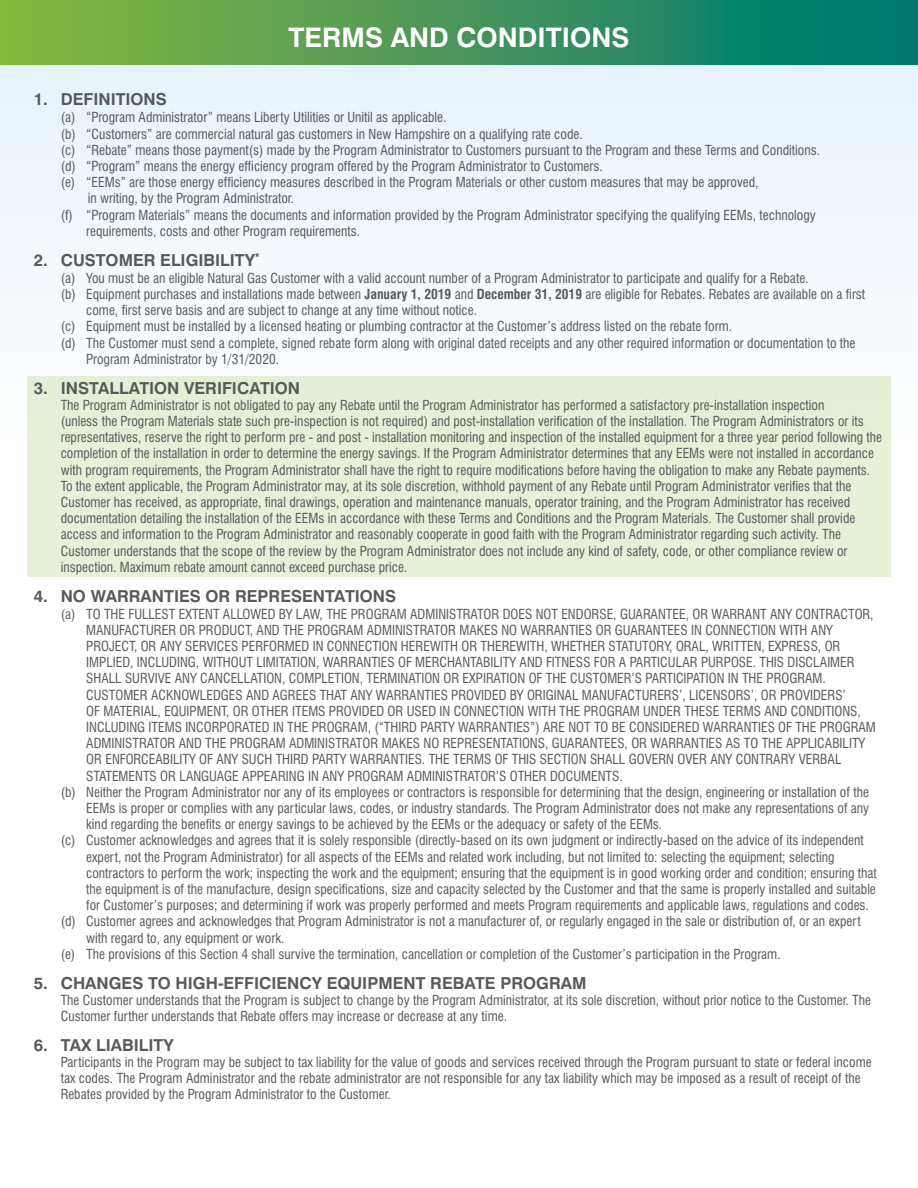
<style>
.page{position:relative;width:918px;height:1188px;background:#fff}
.page>*{position:absolute;margin:0;border:0;box-sizing:border-box;transform-origin:0 0}
.t1{font:700 27px "Swiss 721 BT";color:#fff}
.t2{font:700 16.5px "Swiss 721 BT";color:#58595b}
.t3{font:condensed 13.5px/16.2px "Swiss 721 BT";color:#58595b}
.s1{font-weight:700}
</style>
<div class="page">
<div style="left:0;top:0;width:918px;height:449px;background:#f1f7fc"></div>
<div style="left:27px;top:376px;width:864px;height:201px;background:#e7f1d8"></div>
<svg style="left:0;top:0;width:918px;height:65px;background:#429659"></svg>
<h1 class="t1" style="left:289px;top:21px;width:342px">TERMS AND CONDITIONS</h1>
<p class="t2" style="left:34px;top:89px;width:135px">1. DEFINITIONS</p>
<p class="t3" style="left:61px;top:109px;width:387px">(a) “Program Administrator” means Liberty Utilities or Unitil as applicable.</p>
<p class="t3" style="left:61px;top:126px;width:523px">(b) “Customers” are commercial natural gas customers in New Hampshire on a qualifying rate code.</p>
<p class="t3" style="left:61px;top:142px;width:761px">(c) “Rebate” means those payment(s) made by the Program Administrator to Customers pursuant to the Program and these Terms and Conditions.</p>
<p class="t3" style="left:61px;top:158px;width:544px">(d) “Program” means the energy efficiency program offered by the Program Administrator to Customers.</p>
<p class="t3" style="left:61px;top:174px;width:699px">(e) “EEMs” are those energy efficiency measures described in the Program Materials or other custom measures that may be approved,</p>
<p class="t3" style="left:88px;top:190px;width:208px">in writing, by the Program Administrator.</p>
<p class="t3" style="left:61px;top:207px;width:757px">(f) “Program Materials” means the documents and information provided by the Program Administrator specifying the qualifying EEMs, technology</p>
<p class="t3" style="left:86px;top:223px;width:275px">requirements, costs and other Program requirements.</p>
<p class="t2" style="left:34px;top:250px;width:228px">2. CUSTOMER ELIGIBILITY<sup>*</sup></p>
<p class="t3" style="left:61px;top:270px;width:749px">(a) You must be an eligible Natural Gas Customer with a valid account number of a Program Administrator to participate and qualify for a Rebate.</p>
<p class="t3" style="left:61px;top:286px;width:806px">(b) Equipment purchases and installations made between <span class="s1">January 1, 2019</span> and <span class="s1">December 31, 2019</span> are eligible for Rebates. Rebates are available on a first</p>
<p class="t3" style="left:86px;top:302px;width:392px">come, first serve basis and are subject to change at any time without notice.</p>
<p class="t3" style="left:61px;top:318px;width:673px">(c) Equipment must be installed by a licensed heating or plumbing contractor at the Customer’s address listed on the rebate form.</p>
<p class="t3" style="left:61px;top:335px;width:796px">(d) The Customer must send a complete, signed rebate form along with original dated receipts and any other required information or documentation to the</p>
<p class="t3" style="left:86px;top:351px;width:194px">Program Administrator by 1/31/2020.</p>
<p class="t2" style="left:34px;top:378px;width:268px">3. INSTALLATION VERIFICATION</p>
<p class="t3" style="left:61px;top:397px;width:823px">The Program Administrator is not obligated to pay any Rebate until the Program Administrator has performed a satisfactory pre-installation inspection<br>(unless the Program Materials state such pre-inspection is not required) and post-installation verification of the installation. The Program Administrators or its representatives, reserve the right to perform pre - and post - installation monitoring and inspection of the installed equipment for a three year period following the completion of the installation in order to determine the energy savings. If the Program Administrator determines that any EEMs were not installed in accordance with program requirements, the Program Administrator shall have the right to require modifications before having the obligation to make any Rebate payments.<br>To the extent applicable, the Program Administrator may, at its sole discretion, withhold payment of any Rebate until Program Administrator verifies that the Customer has received, as appropriate, final drawings, operation and maintenance manuals, operator training, and the Program Administrator has received documentation detailing the installation of the EEMs in accordance with these Terms and Conditions and the Program Materials. The Customer shall provide access and information to the Program Administrator and reasonably cooperate in good faith with the Program Administrator regarding such activity. The Customer understands that the scope of the review by the Program Administrator does not include any kind of safety, code, or other compliance review or inspection. Maximum rebate amount cannot exceed purchase price.</p>
<p class="t2" style="left:34px;top:586px;width:364px">4. NO WARRANTIES OR REPRESENTATIONS</p>
<p class="t3" style="left:61px;top:606px;width:814px">(a) TO THE FULLEST EXTENT ALLOWED BY LAW, THE PROGRAM ADMINISTRATOR DOES NOT ENDORSE, GUARANTEE, OR WARRANT ANY CONTRACTOR,</p>
<p class="t3" style="left:86px;top:622px;width:748px">MANUFACTURER OR PRODUCT, AND THE PROGRAM ADMINISTRATOR MAKES NO WARRANTIES OR GUARANTEES IN CONNECTION WITH ANY</p>
<p class="t3" style="left:86px;top:638px;width:756px">PROJECT, OR ANY SERVICES PERFORMED IN CONNECTION HEREWITH OR THEREWITH, WHETHER STATUTORY, ORAL, WRITTEN, EXPRESS, OR</p>
<p class="t3" style="left:86px;top:654px;width:770px">IMPLIED, INCLUDING, WITHOUT LIMITATION, WARRANTIES OF MERCHANTABILITY AND FITNESS FOR A PARTICULAR PURPOSE. THIS DISCLAIMER</p>
<p class="t3" style="left:86px;top:670px;width:741px">SHALL SURVIVE ANY CANCELLATION, COMPLETION, TERMINATION OR EXPIRATION OF THE CUSTOMER’S PARTICIPATION IN THE PROGRAM.</p>
<p class="t3" style="left:86px;top:687px;width:761px">CUSTOMER ACKNOWLEDGES AND AGREES THAT ANY WARRANTIES PROVIDED BY ORIGINAL MANUFACTURERS’, LICENSORS’, OR PROVIDERS’</p>
<p class="t3" style="left:86px;top:703px;width:776px">OF MATERIAL, EQUIPMENT, OR OTHER ITEMS PROVIDED OR USED IN CONNECTION WITH THE PROGRAM UNDER THESE TERMS AND CONDITIONS,</p>
<p class="t3" style="left:86px;top:719px;width:791px">INCLUDING ITEMS INCORPORATED IN THE PROGRAM, (“THIRD PARTY WARRANTIES”) ARE NOT TO BE CONSIDERED WARRANTIES OF THE PROGRAM</p>
<p class="t3" style="left:86px;top:735px;width:781px">ADMINISTRATOR AND THE PROGRAM ADMINISTRATOR MAKES NO REPRESENTATIONS, GUARANTEES, OR WARRANTIES AS TO THE APPLICABILITY</p>
<p class="t3" style="left:86px;top:751px;width:757px">OR ENFORCEABILITY OF ANY SUCH THIRD PARTY WARRANTIES. THE TERMS OF THIS SECTION SHALL GOVERN OVER ANY CONTRARY VERBAL</p>
<p class="t3" style="left:86px;top:768px;width:538px">STATEMENTS OR LANGUAGE APPEARING IN ANY PROGRAM ADMINISTRATOR’S OTHER DOCUMENTS.</p>
<p class="t3" style="left:61px;top:784px;width:810px">(b) Neither the Program Administrator nor any of its employees or contractors is responsible for determining that the design, engineering or installation of the</p>
<p class="t3" style="left:86px;top:800px;width:785px">EEMs is proper or complies with any particular laws, codes, or industry standards. The Program Administrator does not make any representations of any</p>
<p class="t3" style="left:86px;top:816px;width:578px">kind regarding the benefits or energy savings to be achieved by the EEMs or the adequacy or safety of the EEMs.</p>
<p class="t3" style="left:61px;top:832px;width:805px">(c) Customer acknowledges and agrees that it is solely responsible (directly-based on its own judgment or indirectly-based on the advice of its independent</p>
<p class="t3" style="left:86px;top:849px;width:750px">expert, not the Program Administrator) for all aspects of the EEMs and related work including, but not limited to: selecting the equipment; selecting</p>
<p class="t3" style="left:86px;top:865px;width:792px">contractors to perform the work; inspecting the work and the equipment; ensuring that the equipment is in good working order and condition; ensuring that</p>
<p class="t3" style="left:86px;top:881px;width:791px">the equipment is of the manufacture, design specifications, size and capacity selected by the Customer and that the same is properly installed and suitable</p>
<p class="t3" style="left:86px;top:897px;width:784px">for Customer’s purposes; and determining if work was properly performed and meets Program requirements and applicable laws, regulations and codes.</p>
<p class="t3" style="left:61px;top:913px;width:801px">(d) Customer agrees and acknowledges that Program Administrator is not a manufacturer of, or regularly engaged in the sale or distribution of, or an expert</p>
<p class="t3" style="left:86px;top:930px;width:200px">with regard to, any equipment or work.</p>
<p class="t3" style="left:61px;top:946px;width:722px">(e) The provisions of this Section 4 shall survive the termination, cancellation or completion of the Customer’s participation in the Program.</p>
<p class="t2" style="left:34px;top:973px;width:554px">5. CHANGES TO HIGH-EFFICIENCY EQUIPMENT REBATE PROGRAM</p>
<p class="t3" style="left:61px;top:992px;width:812px">The Customer understands that the Program is subject to change by the Program Administrator, at its sole discretion, without prior notice to the Customer. The<br>Customer further understands that Rebate offers may increase or decrease at any time.</p>
<p class="t2" style="left:34px;top:1035px;width:141px">6. TAX LIABILITY</p>
<p class="t3" style="left:61px;top:1054px;width:812px">Participants in the Program may be subject to tax liability for the value of goods and services received through the Program pursuant to state or federal income tax codes. The Program Administrator and the rebate administrator are not responsible for any tax liability which may be imposed as a result of receipt of the<br>Rebates provided by the Program Administrator to the Customer.</p>
</div>
